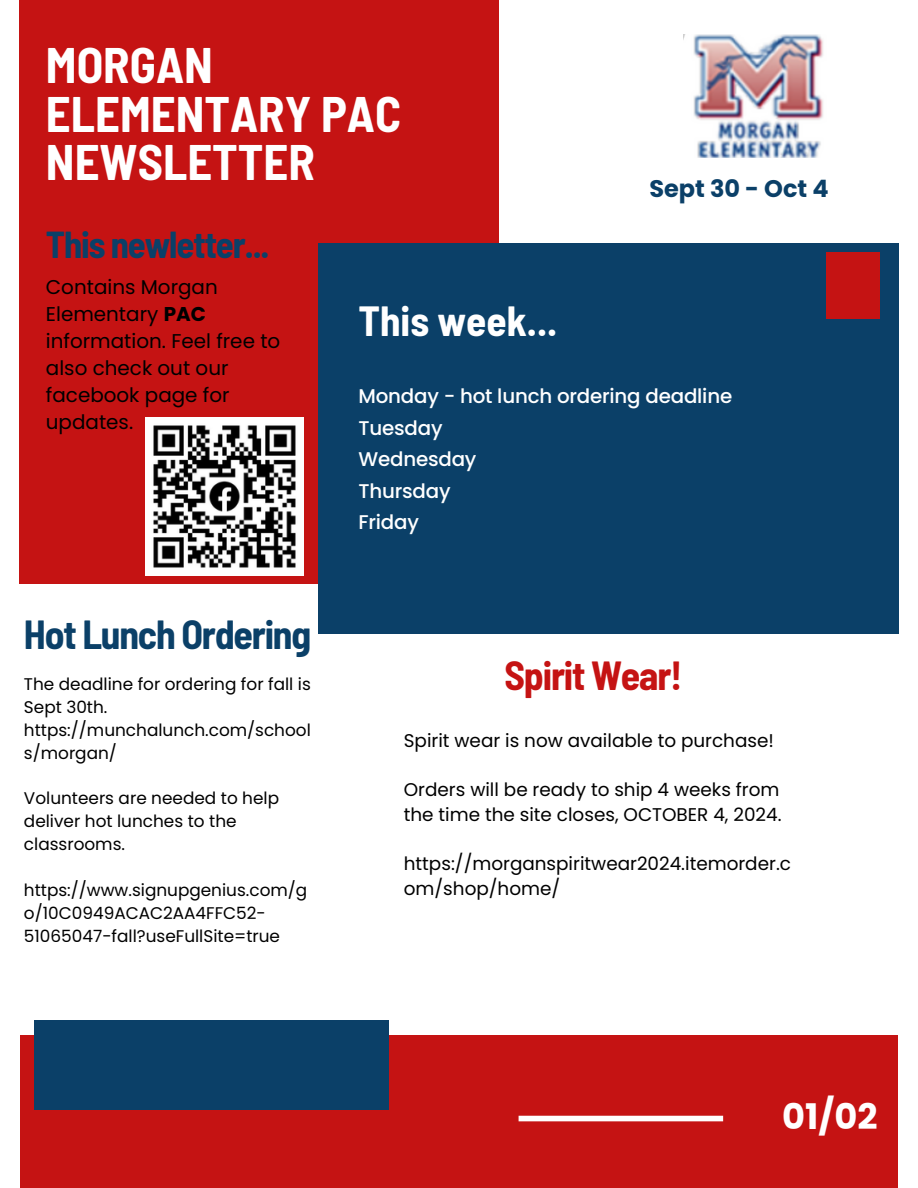
<style>
.page{position:relative;width:918px;height:1188px;background:#fff}
.page>*{position:absolute;margin:0;border:0;box-sizing:border-box;transform-origin:0 0}
.t1{font:700 semi-condensed 48.75px/48.3px "Barlow";color:#fff}
.t2{font:700 semi-condensed 41.25px "Barlow";color:#fff}
.t3{font:700 semi-condensed 39.75px "Barlow";letter-spacing:-.03em;color:#0b4068}
.t4{font:700 semi-condensed 39.75px "Barlow";letter-spacing:-.03em;color:#c51313}
.t5{font:700 semi-condensed 36.75px "Barlow";letter-spacing:-.03em;color:#0b4068}
.t6{font:700 35.25px "Poppins";color:#fff}
.t7{font:700 24px "Poppins";color:#0b4068}
.t8{font:19.95px/27px "Poppins";color:#000}
.t9{font:500 19.8px/31.5px "Poppins";letter-spacing:-.01em;color:#fff}
.t10{font:18.45px/24.8px "Poppins";color:#000}
.t11{font:16.95px/23px "Poppins";color:#000}
.s1{font-weight:700}
</style>
<div class="page">
<div style="left:20px;top:0;width:479px;height:584px;background:#c51313"></div>
<div style="left:20px;top:1035px;width:878px;height:153px;background:#c51313"></div>
<div style="left:318px;top:244px;width:580px;height:390px;background:#0b4068"></div>
<div style="left:826px;top:252px;width:54px;height:67px;background:#c51313"></div>
<div style="left:34px;top:1020px;width:355px;height:90px;background:#0b4068"></div>
<img style="left:683px;top:35px;width:140px;height:122px">
<div style="left:519px;top:1116px;width:204px;height:5px;background:#fff"></div>
<img style="left:145px;top:417px;width:159px;height:159px">
<p class="t1" style="left:46px;top:40px;width:357px">MORGAN<br>ELEMENTARY PAC<br>NEWSLETTER</p>
<h2 class="t5" style="left:46px;top:221px;width:225px">This newletter...</h2>
<h6 class="t7" style="left:649px;top:172px;width:181px">Sept 30 - Oct 4</h6>
<h4 class="t8" style="left:46px;top:273px;width:236px">Contains Morgan<br>Elementary <span class="s1">PAC </span>information. Feel free to also check out our facebook page for updates.</h4>
<h2 class="t3" style="left:24px;top:610px;width:289px">Hot Lunch Ordering</h2>
<p class="t11" style="left:24px;top:673px;width:288px">The deadline for ordering for fall is<br>Sept 30th.</p>
<p class="t11" style="left:24px;top:718px;width:288px">https://munchalunch.com/school s/morgan/</p>
<p class="t11" style="left:24px;top:787px;width:257px">Volunteers are needed to help deliver hot lunches to the classrooms.</p>
<p class="t11" style="left:24px;top:879px;width:285px">https://www.signupgenius.com/g o/10C0949ACAC2AA4FFC52-<br>51065047-fall?useFullSite=true</p>
<p class="t2" style="left:359px;top:295px;width:200px">This week...</p>
<h2 class="t9" style="left:359px;top:381px;width:375px">Monday - hot lunch ordering deadline<br>Tuesday<br>Wednesday<br>Thursday<br>Friday</h2>
<p class="t4" style="left:505px;top:650px;width:180px">Spirit Wear!</p>
<p class="t10" style="left:404px;top:728px;width:372px">Spirit wear is now available to purchase!</p>
<p class="t10" style="left:404px;top:777px;width:379px">Orders will be ready to ship 4 weeks from the time the site closes, OCTOBER 4, 2024.</p>
<h3 class="t10" style="left:404px;top:852px;width:389px">https://morganspiritwear2024.itemorder.c om/shop/home/</h3>
<h5 class="t6" style="left:782px;top:1092px;width:97px">01/02</h5>
</div>
